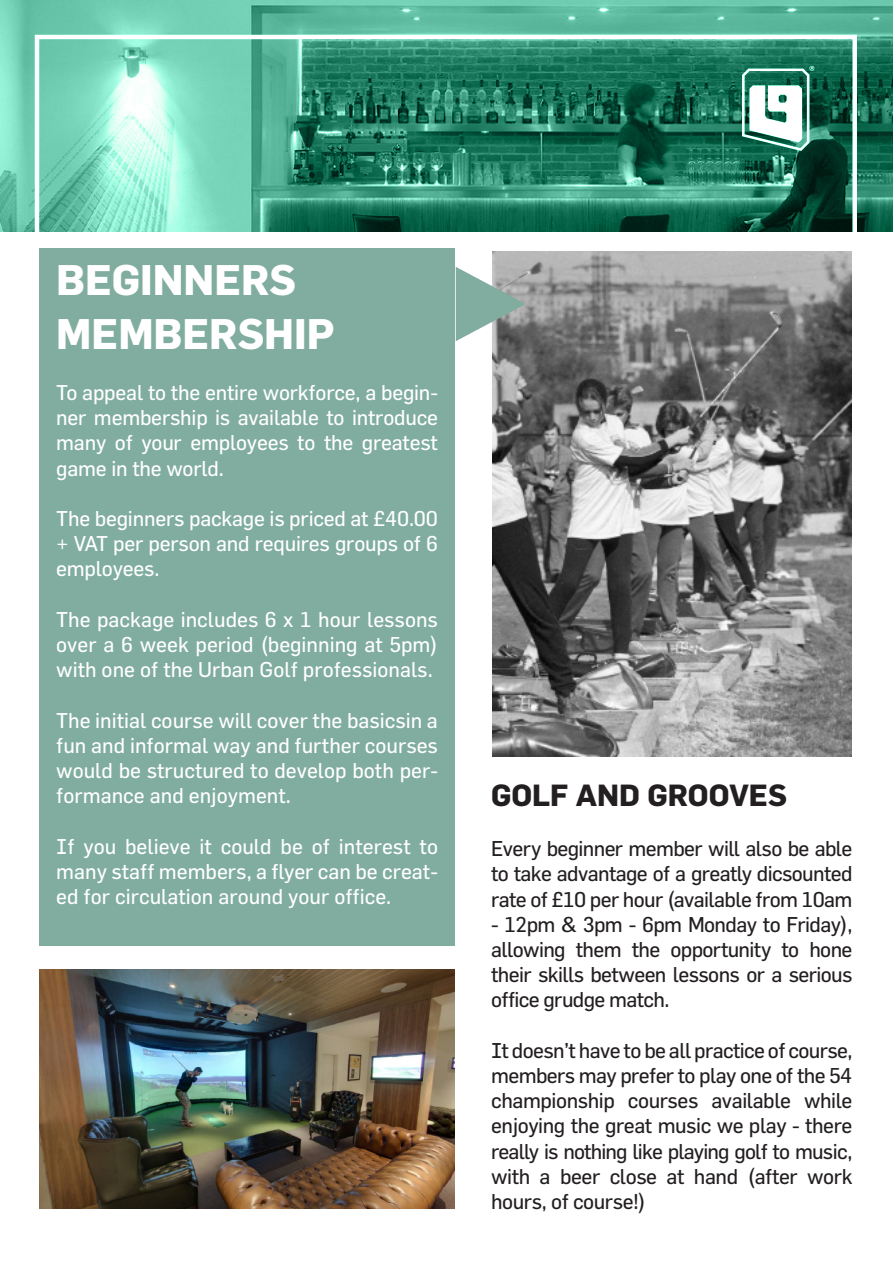
<style>
.page{position:relative;width:893px;height:1263px;background:#fff}
.page>*{position:absolute;margin:0;border:0;box-sizing:border-box;transform-origin:0 0}
.t1{font:700 42px "Flama";color:#fff}
.t2{font:700 30px "Flama";color:#231f20}
.t3{font:21px/25.2px "Flama";color:#fff;text-align:justify}
.t4{font:21px/25.2px "Flama";letter-spacing:-.03em;color:#231f20;text-align:justify}
</style>
<div class="page">
<div style="left:39px;top:248px;width:416px;height:698px;background:#80ad9f"></div>
<img style="left:492px;top:252px;width:360px;height:505px">
<svg style="left:456px;top:267px;width:70px;height:74px;background:#98afa8"></svg>
<img style="left:40px;top:969px;width:414px;height:240px">
<svg style="left:0;top:0;width:893px;height:232px;background:#4c9f86"></svg>
<p class="t1" style="left:56px;top:255px;width:241px">BEGINNERS</p>
<p class="t1" style="left:56px;top:309px;width:280px">MEMBERSHIP</p>
<p class="t3" style="left:56px;top:379px;width:383px">To appeal to the entire workforce, a begin&shy;ner membership is available to introduce many of your employees to the greatest game in the world.</p>
<p class="t3" style="left:56px;top:505px;width:383px">The beginners package is priced at £40.00 + VAT per person and requires groups of 6 employees.</p>
<p class="t3" style="left:56px;top:606px;width:383px">The package includes 6 x 1 hour lessons over a 6 week period (beginning at 5pm) with one of the Urban Golf professionals.</p>
<p class="t3" style="left:56px;top:707px;width:383px">The initial course will cover the basicsin a fun and informal way and further courses would be structured to develop both per&shy;formance and enjoyment.</p>
<p class="t3" style="left:56px;top:833px;width:383px">If you believe it could be of interest to many staff members, a flyer can be creat&shy;ed for circulation around your office.</p>
<p class="t2" style="left:491px;top:777px;width:297px">GOLF AND GROOVES</p>
<p class="t4" style="left:491px;top:835px;width:363px">Every beginner member will also be able to take advantage of a greatly dicsounted rate of £10 per hour (available from 10am</p>
<p class="t4" style="left:491px;top:911px;width:363px">- 12pm &amp; 3pm - 6pm Monday to Friday), allowing them the opportunity to hone their skills between lessons or a serious office grudge match.</p>
<p class="t4" style="left:491px;top:1037px;width:363px">It doesn’t have to be all practice of course, members may prefer to play one of the 54 championship courses available while enjoying the great music we play - there really is nothing like playing golf to music, with a beer close at hand (after work hours, of course!)</p>
</div>
